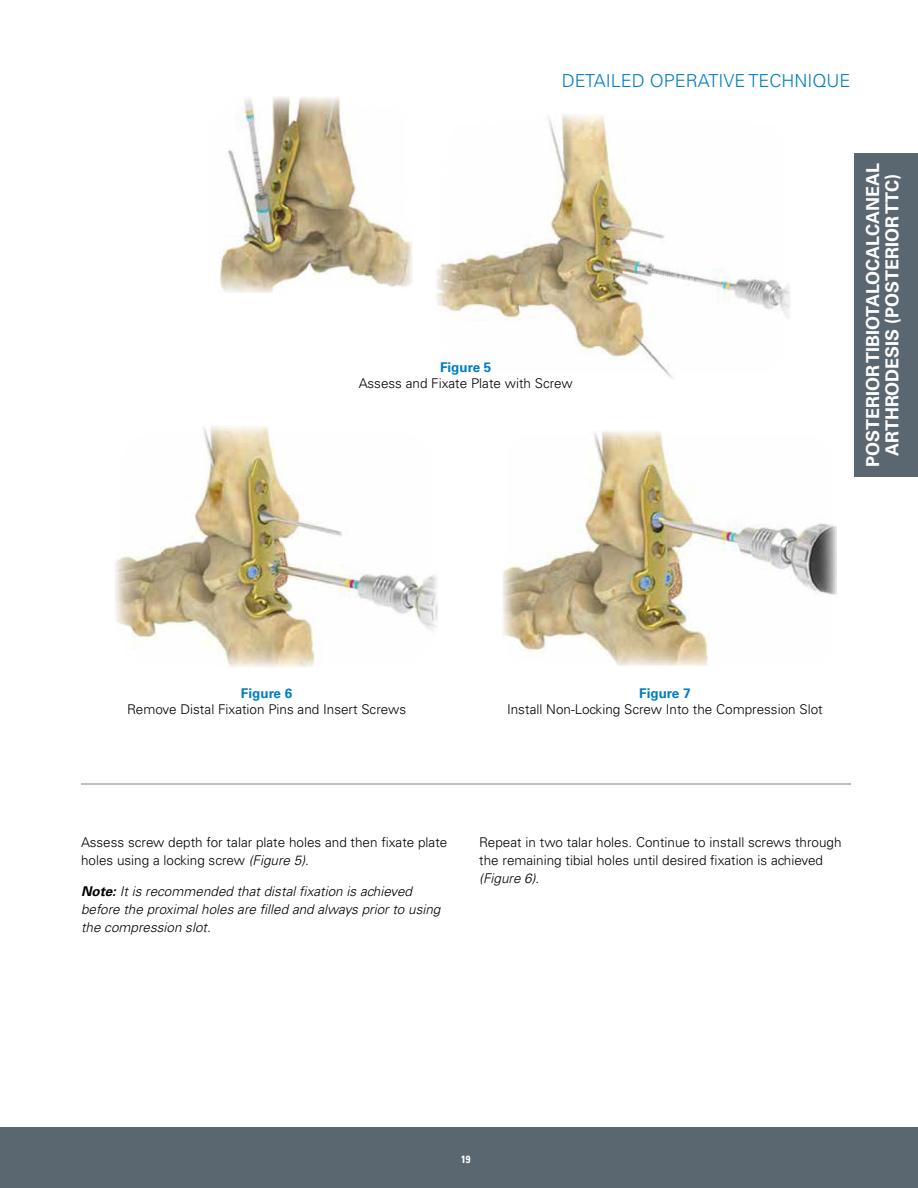
<style>
.page{position:relative;width:918px;height:1188px;background:#fff}
.page>*{position:absolute;margin:0;border:0;box-sizing:border-box;transform-origin:0 0}
.t1{font:700 18px/19.5px "Univers LT Std";color:#fff;text-align:center}
.t2{font:300 18px "Univers LT Std";color:#007dc3}
.t3{font:300 13.5px/18px "Univers LT Std";color:#000}
.t4{font:italic 300 13.5px/18px "Univers LT Std";color:#000}
.t5{font:700 13.5px "Univers LT Std";color:#007dc3}
.t6{font:700 condensed 10.5px "Univers LT Std";color:#fff}
.s1{font-style:italic}
.s2{font-weight:700}
</style>
<div class="page">
<hr style="left:81px;top:783px;width:769px;height:1px;background:#bcbec0">
<img style="left:219px;top:97px;width:194px;height:196px">
<div style="left:0;top:1127px;width:918px;height:61px;background:#5b6770"></div>
<div style="left:854px;top:153px;width:64px;height:324px;background:#5b6770"></div>
<img style="left:436px;top:114px;width:355px;height:265px">
<img style="left:115px;top:426px;width:322px;height:241px">
<img style="left:503px;top:431px;width:334px;height:235px">
<h1 class="t2" style="left:562px;top:70px;width:290px">DETAILED OPERATIVE TECHNIQUE</h1>
<p class="t5" style="left:440px;top:359px;width:53px">Figure 5</p>
<p class="t3" style="left:359px;top:375px;width:216px">Assess and Fixate Plate with Screw</p>
<h1 class="t1" style="left:863px;top:467px;width:305px;rotate:-90deg">POSTERIOR TIBIOTALOCALCANEAL<br>ARTHRODESIS (POSTERIOR TTC)</h1>
<p class="t5" style="left:241px;top:686px;width:53px">Figure 6</p>
<p class="t3" style="left:127px;top:701px;width:280px">Remove Distal Fixation Pins and Insert Screws</p>
<p class="t5" style="left:639px;top:686px;width:53px">Figure 7</p>
<p class="t3" style="left:507px;top:701px;width:317px">Install Non-Locking Screw Into the Compression Slot</p>
<p class="t3" style="left:81px;top:833px;width:368px">Assess screw depth for talar plate holes and then fixate plate holes using a locking screw <span class="s1">(Figure 5)</span>.</p>
<p class="t4" style="left:81px;top:883px;width:361px"><span class="s2">Note:</span> It is recommended that distal fixation is achieved before the proximal holes are filled and always prior to using the compression slot.</p>
<p class="t3" style="left:479px;top:833px;width:364px">Repeat in two talar holes. Continue to install screws through the remaining tibial holes until desired fixation is achieved <span class="s1">(Figure 6)</span>.</p>
<p class="t6" style="left:461px;top:1153px;width:11px">19</p>
</div>
